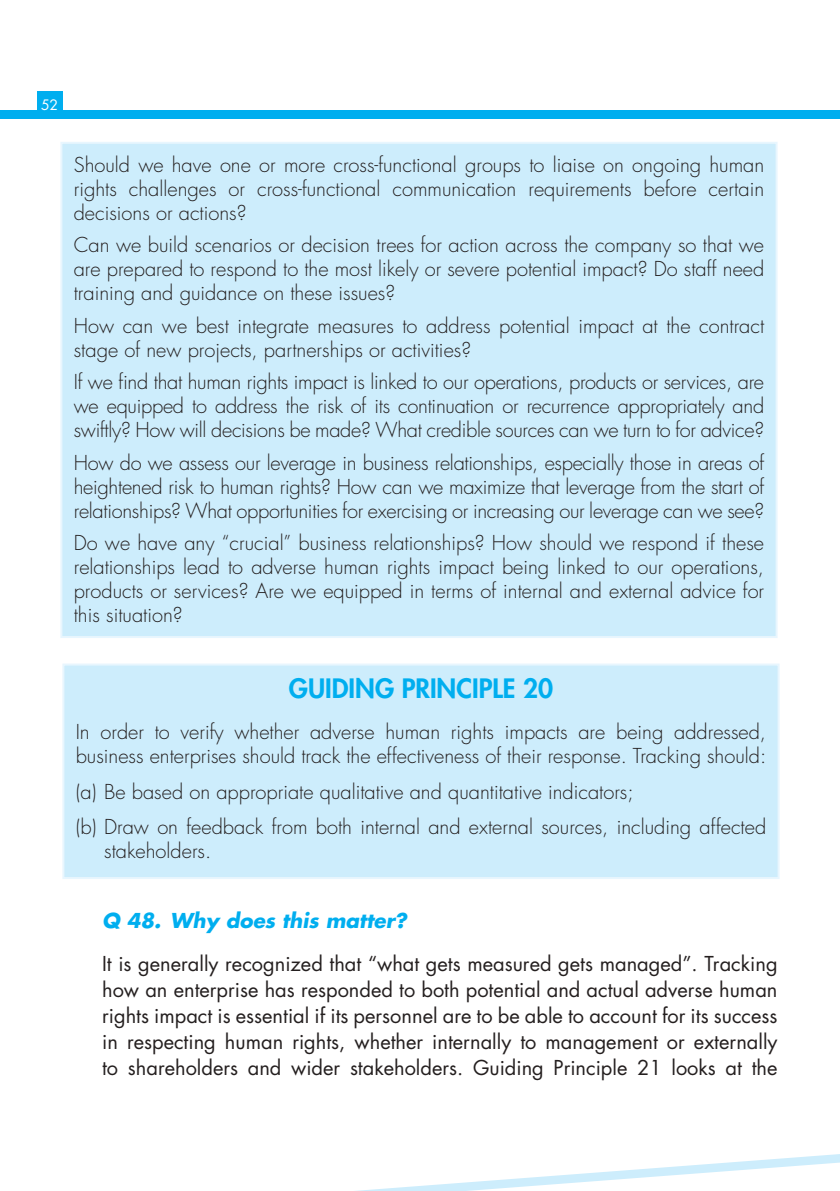
<style>
.page{position:relative;width:840px;height:1191px;background:#fff}
.page>*{position:absolute;margin:0;border:0;box-sizing:border-box;transform-origin:0 0}
.t1{font:800 26px "Futura Std";color:#00aeef}
.t2{font:300 20px/24px "Futura Std";color:#241f1f;text-align:justify}
.t3{font:20px/26px "Futura Std";color:#241f1f;text-align:justify}
.t4{font:italic 700 20px "Futura Std";color:#00aeef}
.t5{font:14px "Futura Std";color:#fff}
</style>
<div class="page">
<div style="left:0;top:110px;width:839px;height:9px;background:#00aeef"></div>
<svg style="left:356px;top:1154px;width:484px;height:37px"></svg>
<div style="left:37px;top:91px;width:25px;height:25px;background:#00aeef"></div>
<div style="left:63px;top:664px;width:715px;height:214px;background:#cdedfc"></div>
<div style="left:62px;top:663px;width:717px;height:216px;border:2px solid #e8f6fe"></div>
<div style="left:61px;top:143px;width:715px;height:494px;background:#cdedfc"></div>
<div style="left:60px;top:142px;width:717px;height:496px;border:2px solid #e8f6fe"></div>
<p class="t5" style="left:41px;top:96px;width:19px">52</p>
<p class="t2" style="left:74px;top:153px;width:691px">Should we have one or more cross-functional groups to liaise on ongoing human rights challenges or cross-functional communication requirements before certain decisions or actions?</p>
<p class="t2" style="left:74px;top:233px;width:691px">Can we build scenarios or decision trees for action across the company so that we are prepared to respond to the most likely or severe potential impact? Do staff need training and guidance on these issues?</p>
<p class="t2" style="left:74px;top:314px;width:691px">How can we best integrate measures to address potential impact at the contract stage of new projects, partnerships or activities?</p>
<p class="t2" style="left:74px;top:370px;width:691px">If we find that human rights impact is linked to our operations, products or services, are we equipped to address the risk of its continuation or recurrence appropriately and swiftly? How will decisions be made? What credible sources can we turn to for advice?</p>
<p class="t2" style="left:74px;top:451px;width:691px">How do we assess our leverage in business relationships, especially those in areas of heightened risk to human rights? How can we maximize that leverage from the start of relationships? What opportunities for exercising or increasing our leverage can we see?</p>
<p class="t2" style="left:74px;top:531px;width:691px">Do we have any “crucial” business relationships? How should we respond if these relationships lead to adverse human rights impact being linked to our operations, products or services? Are we equipped in terms of internal and external advice for this situation?</p>
<h1 class="t1" style="left:288px;top:672px;width:266px">GUIDING PRINCIPLE 20</h1>
<p class="t2" style="left:76px;top:720px;width:691px">In order to verify whether adverse human rights impacts are being addressed, business enterprises should track the effectiveness of their response. Tracking should:</p>
<p class="t2" style="left:76px;top:774px;width:691px;line-height:35.4px">(a) Be based on appropriate qualitative and quantitative indicators;<br>(b) Draw on feedback from both internal and external sources, including affected</p>
<p class="t2" style="left:104px;top:839px;width:109px">stakeholders.</p>
<p class="t4" style="left:102px;top:907px;width:306px">Q 48. Why does this matter?</p>
<p class="t3" style="left:102px;top:950px;width:676px">It is generally recognized that “what gets measured gets managed”. Tracking how an enterprise has responded to both potential and actual adverse human rights impact is essential if its personnel are to be able to account for its success in respecting human rights, whether internally to management or externally to shareholders and wider stakeholders. Guiding Principle 21 looks at the</p>
</div>
